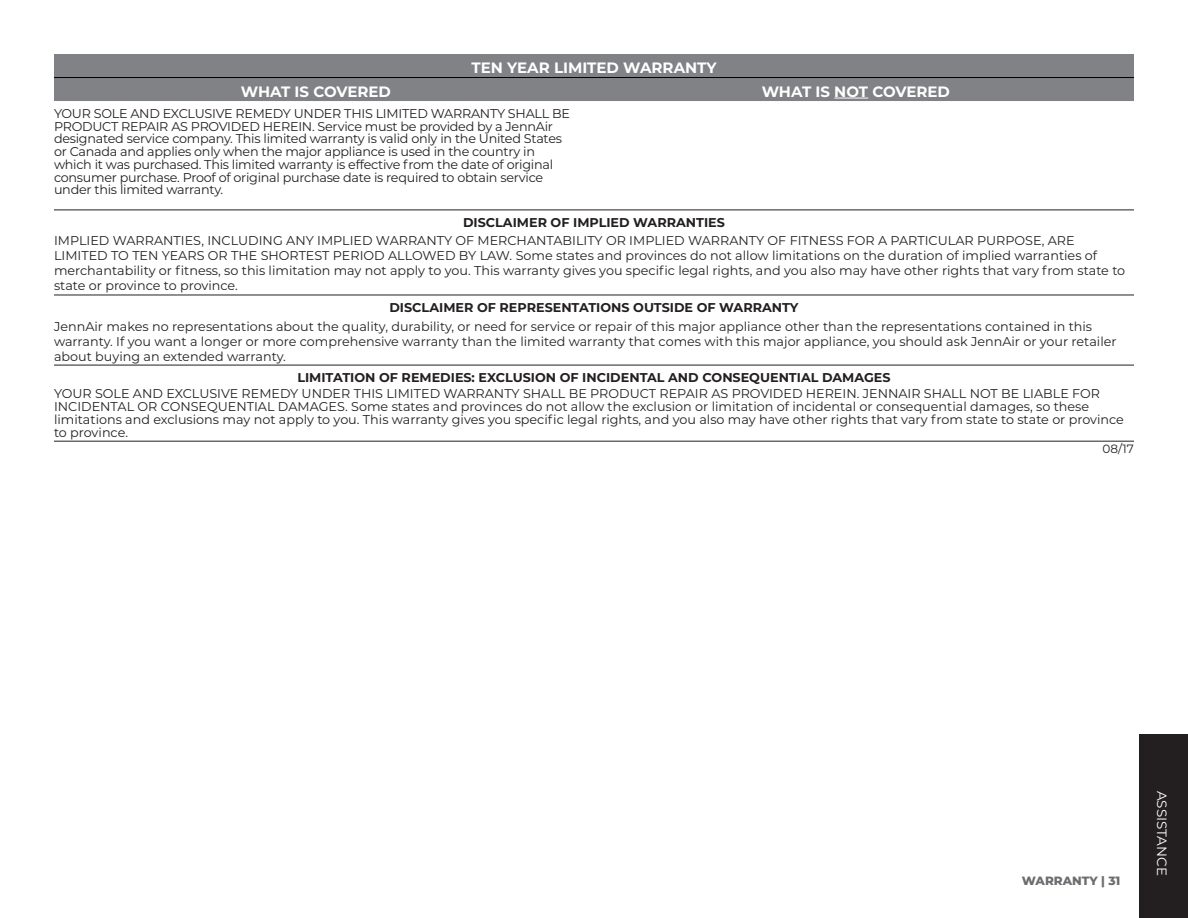
<style>
.page{position:relative;width:1188px;height:918px;background:#fff}
.page>*{position:absolute;margin:0;border:0;box-sizing:border-box;transform-origin:0 0}
.Warranty_Heading_2{font:700 15px "Montserrat";color:#fff}
.t1{font:13.5px "Montserrat";color:#fff}
.Warranty_Body{font:12.75px/15px "Montserrat";color:#231f20}
.JA_Warranty_Body{font:12.75px/12.8px "Montserrat";letter-spacing:-.02em;color:#231f20}
.Warranty_Body_Bold_C{font:700 12.75px "Montserrat";color:#231f20}
.t2{font:800 12px "Montserrat";color:#6c6d70}
.Warranty_Date{font:12px "Montserrat";color:#231f20}
</style>
<div class="page">
<div style="left:1139px;top:735px;width:49px;height:183px;background:#231f20"></div>
<hr style="left:54px;top:210px;width:1080px;height:1px;background:#231f20">
<hr style="left:54px;top:295px;width:1080px;height:1px;background:#231f20">
<hr style="left:54px;top:365px;width:1080px;height:1px;background:#231f20">
<hr style="left:54px;top:441px;width:1080px;height:1px;background:#231f20">
<div style="left:54px;top:54px;width:1080px;height:47px;background:#808285"></div>
<hr style="left:54px;top:77px;width:524px;height:1px;background:#000">
<hr style="left:578px;top:77px;width:556px;height:1px;background:#000">
<hr style="left:834px;top:98px;width:34px;height:1px;background:#fff">
<p class="Warranty_Heading_2" style="left:472px;top:57px;width:246px">TEN YEAR LIMITED WARRANTY</p>
<p class="Warranty_Heading_2" style="left:241px;top:80px;width:152px">WHAT IS COVERED</p>
<p class="Warranty_Heading_2" style="left:762px;top:80px;width:190px">WHAT IS NOT COVERED</p>
<p class="JA_Warranty_Body" style="left:54px;top:107px;width:518px">YOUR SOLE AND EXCLUSIVE REMEDY UNDER THIS LIMITED WARRANTY SHALL BE PRODUCT REPAIR AS PROVIDED HEREIN. Service must be provided by a JennAir designated service company. This limited warranty is valid only in the United States or Canada and applies only when the major appliance is used in the country in which it was purchased. This limited warranty is effective from the date of original consumer purchase. Proof of original purchase date is required to obtain service under this limited warranty.</p>
<p class="Warranty_Body_Bold_C" style="left:463px;top:213px;width:263px">DISCLAIMER OF IMPLIED WARRANTIES</p>
<p class="Warranty_Body" style="left:54px;top:233px;width:1073px">IMPLIED WARRANTIES, INCLUDING ANY IMPLIED WARRANTY OF MERCHANTABILITY OR IMPLIED WARRANTY OF FITNESS FOR A PARTICULAR PURPOSE, ARE LIMITED TO TEN YEARS OR THE SHORTEST PERIOD ALLOWED BY LAW. Some states and provinces do not allow limitations on the duration of implied warranties of merchantability or fitness, so this limitation may not apply to you. This warranty gives you specific legal rights, and you also may have other rights that vary from state to state or province to province.</p>
<p class="Warranty_Body_Bold_C" style="left:389px;top:298px;width:411px">DISCLAIMER OF REPRESENTATIONS OUTSIDE OF WARRANTY</p>
<p class="Warranty_Body" style="left:54px;top:318px;width:1064px">JennAir makes no representations about the quality, durability, or need for service or repair of this major appliance other than the representations contained in this warranty. If you want a longer or more comprehensive warranty than the limited warranty that comes with this major appliance, you should ask JennAir or your retailer about buying an extended warranty.</p>
<p class="Warranty_Body_Bold_C" style="left:297px;top:368px;width:595px">LIMITATION OF REMEDIES: EXCLUSION OF INCIDENTAL AND CONSEQUENTIAL DAMAGES</p>
<p class="Warranty_Body" style="left:54px;top:387px;width:1071px;line-height:12.8px">YOUR SOLE AND EXCLUSIVE REMEDY UNDER THIS LIMITED WARRANTY SHALL BE PRODUCT REPAIR AS PROVIDED HEREIN. JENNAIR SHALL NOT BE LIABLE FOR INCIDENTAL OR CONSEQUENTIAL DAMAGES. Some states and provinces do not allow the exclusion or limitation of incidental or consequential damages, so these limitations and exclusions may not apply to you. This warranty gives you specific legal rights, and you also may have other rights that vary from state to state or province to province.</p>
<p class="Warranty_Date" style="left:1103px;top:441px;width:33px">08/17</p>
<p class="t2" style="left:1022px;top:872px;width:100px">WARRANTY | 31</p>
<p class="t1" style="left:1171px;top:791px;width:87px;rotate:90deg">ASSISTANCE</p>
</div>
